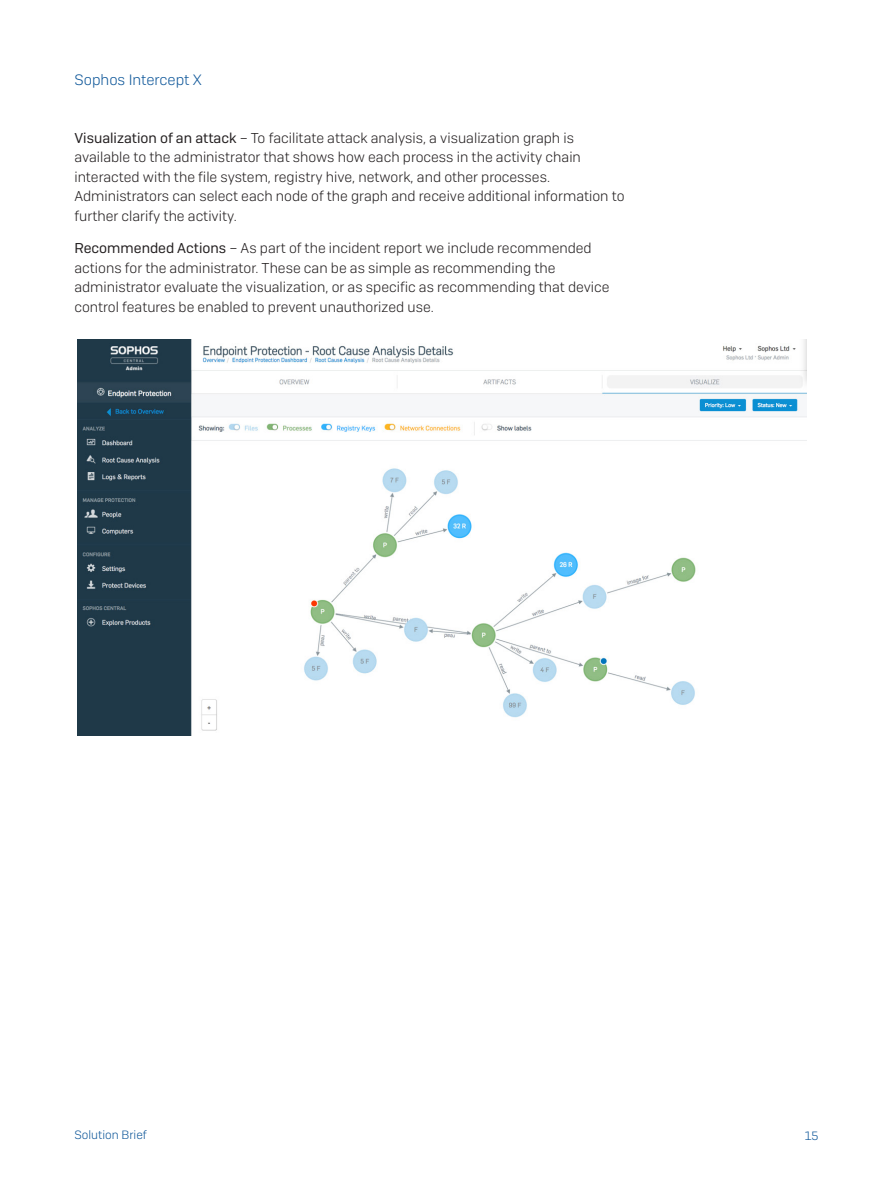
<style>
.page{position:relative;width:893px;height:1191px;background:#fff}
.page>*{position:absolute;margin:0;border:0;box-sizing:border-box;transform-origin:0 0}
.t1{font:15px "Camber Lg";color:#10589a}
.Body_Copy_Bullets{font:14.25px/19.5px "Camber Lg";color:#231f20}
.t2{font:12px "Camber Lg";color:#10589a}
.s1{font-family:"Camber"}
</style>
<div class="page">
<img style="left:77px;top:339px;width:730px;height:396px">
<p class="t1" style="left:74px;top:71px;width:129px">Sophos Intercept X</p>
<p class="Body_Copy_Bullets" style="left:74px;top:128px;width:552px"><span class="s1">Visualization of an attack</span> – To facilitate attack analysis, a visualization graph is available to the administrator that shows how each process in the activity chain interacted with the file system, registry hive, network, and other processes.<br>Administrators can select each node of the graph and receive additional information to further clarify the activity.</p>
<p class="Body_Copy_Bullets" style="left:74px;top:238px;width:537px"><span class="s1">Recommended Actions</span> – As part of the incident report we include recommended actions for the administrator. These can be as simple as recommending the administrator evaluate the visualization, or as specific as recommending that device control features be enabled to prevent unauthorized use.</p>
<p class="t2" style="left:74px;top:1127px;width:74px">Solution Brief</p>
<p class="t2" style="left:805px;top:1128px;width:15px">15</p>
</div>
